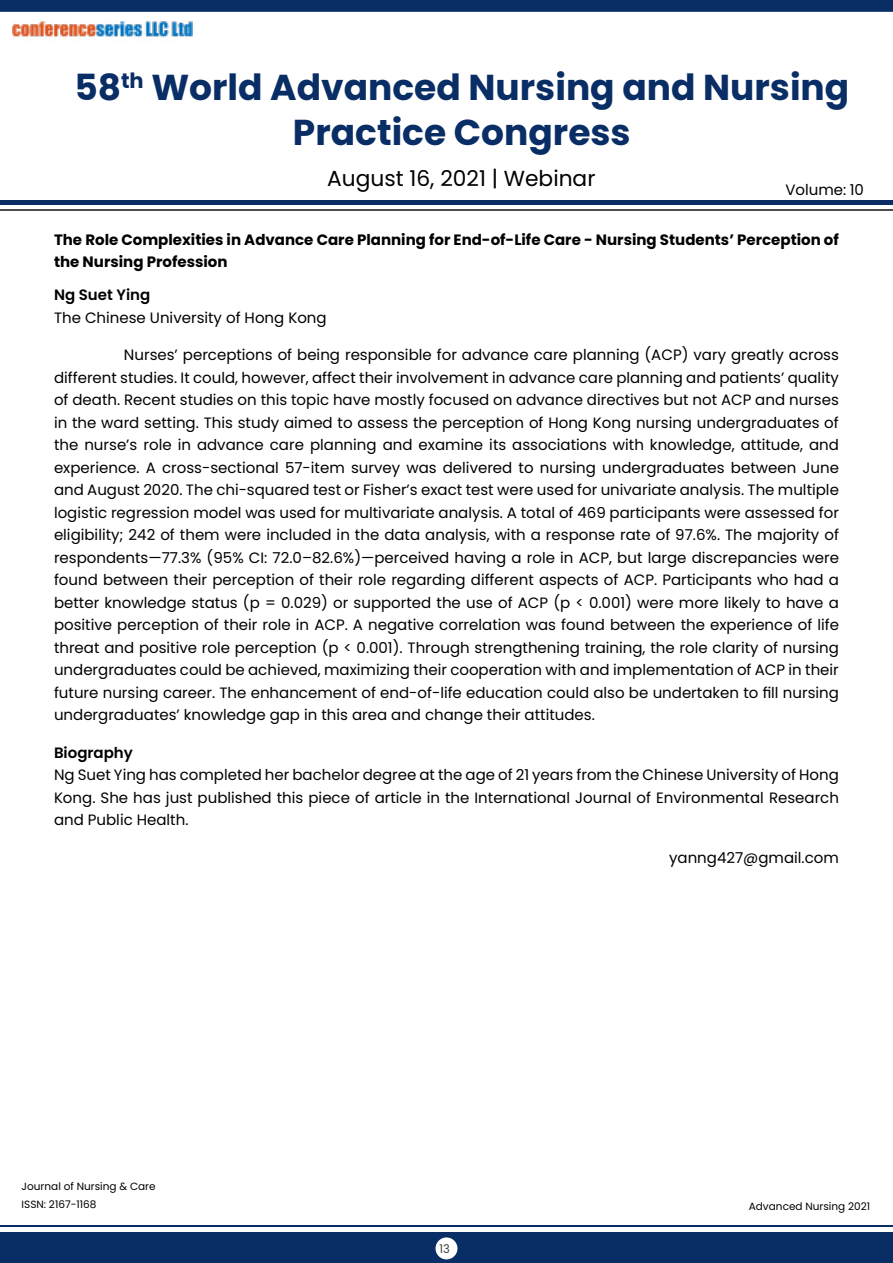
<style>
.page{position:relative;width:893px;height:1263px;background:#fff}
.page>*{position:absolute;margin:0;border:0;box-sizing:border-box;transform-origin:0 0}
.t1{font:700 36px/45px "Poppins";color:#092d65;text-align:center}
.t2{font:21.75px "Poppins";color:#000}
.t3{font:15px/22.5px "Poppins";color:#000;text-align:justify}
.t4{font:700 15px/22.5px "Poppins";color:#000}
.t5{font:600 15px "Poppins";color:#000}
.t6{font:12px "Poppins";color:#414042;scale:.95 1}
.t7{font:10.5px/18px "Poppins";color:#000}
</style>
<div class="page">
<div style="left:0;top:1232px;width:893px;height:31px;background:#092d65"></div>
<div style="left:435px;top:1237px;width:22px;height:22px;background:#fff;border-radius:50%"></div>
<hr style="left:0;top:201px;width:893px;height:4px;background:#092d65">
<hr style="left:0;top:210px;width:893px;height:1px;background:#4d4d4f">
<svg style="left:0;top:0;width:893px;height:12px;background:#0c2f66"></svg>
<img style="left:13px;top:21px;width:180px;height:21px">
<hr style="left:0;top:1225px;width:893px;height:2px;background:#092d65">
<h1 class="t1" style="left:74px;top:65px;width:776px">58<sup>th</sup> World Advanced Nursing and Nursing<br>Practice Congress</h1>
<h2 class="t2" style="left:327px;top:166px;width:270px">August 16, 2021 | Webinar</h2>
<p class="t3" style="left:785px;top:178px;width:80px">Volume: 10</p>
<p class="t4" style="left:54px;top:228px;width:786px">The Role Complexities in Advance Care Planning for End-of-Life Care - Nursing Students’ Perception of the Nursing Profession</p>
<p class="t5" style="left:54px;top:286px;width:98px">Ng Suet Ying</p>
<p class="t3" style="left:54px;top:306px;width:274px">The Chinese University of Hong Kong</p>
<p class="t3" style="left:54px;top:344px;width:786px;text-indent:70px">Nurses’ perceptions of being responsible for advance care planning (ACP) vary greatly across different studies. It could, however, affect their involvement in advance care planning and patients’ quality of death. Recent studies on this topic have mostly focused on advance directives but not ACP and nurses in the ward setting. This study aimed to assess the perception of Hong Kong nursing undergraduates of the nurse’s role in advance care planning and examine its associations with knowledge, attitude, and experience. A cross-sectional 57-item survey was delivered to nursing undergraduates between June and August 2020. The chi-squared test or Fisher’s exact test were used for univariate analysis. The multiple logistic regression model was used for multivariate analysis. A total of 469 participants were assessed for eligibility; 242 of them were included in the data analysis, with a response rate of 97.6%. The majority of respondents—77.3% (95% CI: 72.0–82.6%)—perceived having a role in ACP, but large discrepancies were found between their perception of their role regarding different aspects of ACP. Participants who had a better knowledge status (p = 0.029) or supported the use of ACP (p &lt; 0.001) were more likely to have a positive perception of their role in ACP. A negative correlation was found between the experience of life threat and positive role perception (p &lt; 0.001). Through strengthening training, the role clarity of nursing undergraduates could be achieved, maximizing their cooperation with and implementation of ACP in their future nursing career. The enhancement of end-of-life education could also be undertaken to fill nursing undergraduates’ knowledge gap in this area and change their attitudes.</p>
<p class="t5" style="left:54px;top:744px;width:80px">Biography</p>
<p class="t3" style="left:54px;top:764px;width:786px">Ng Suet Ying has completed her bachelor degree at the age of 21 years from the Chinese University of Hong Kong. She has just published this piece of article in the International Journal of Environmental Research and Public Health.</p>
<p class="t3" style="left:669px;top:846px;width:171px">yanng427@gmail.com</p>
<p class="t7" style="left:22px;top:1177px;width:136px">Journal of Nursing &amp; Care<br>ISSN: 2167-1168</p>
<p class="t6" style="left:440px;top:1242px;width:12px">13</p>
<p class="t7" style="left:749px;top:1197px;width:123px">Advanced Nursing 2021</p>
</div>
